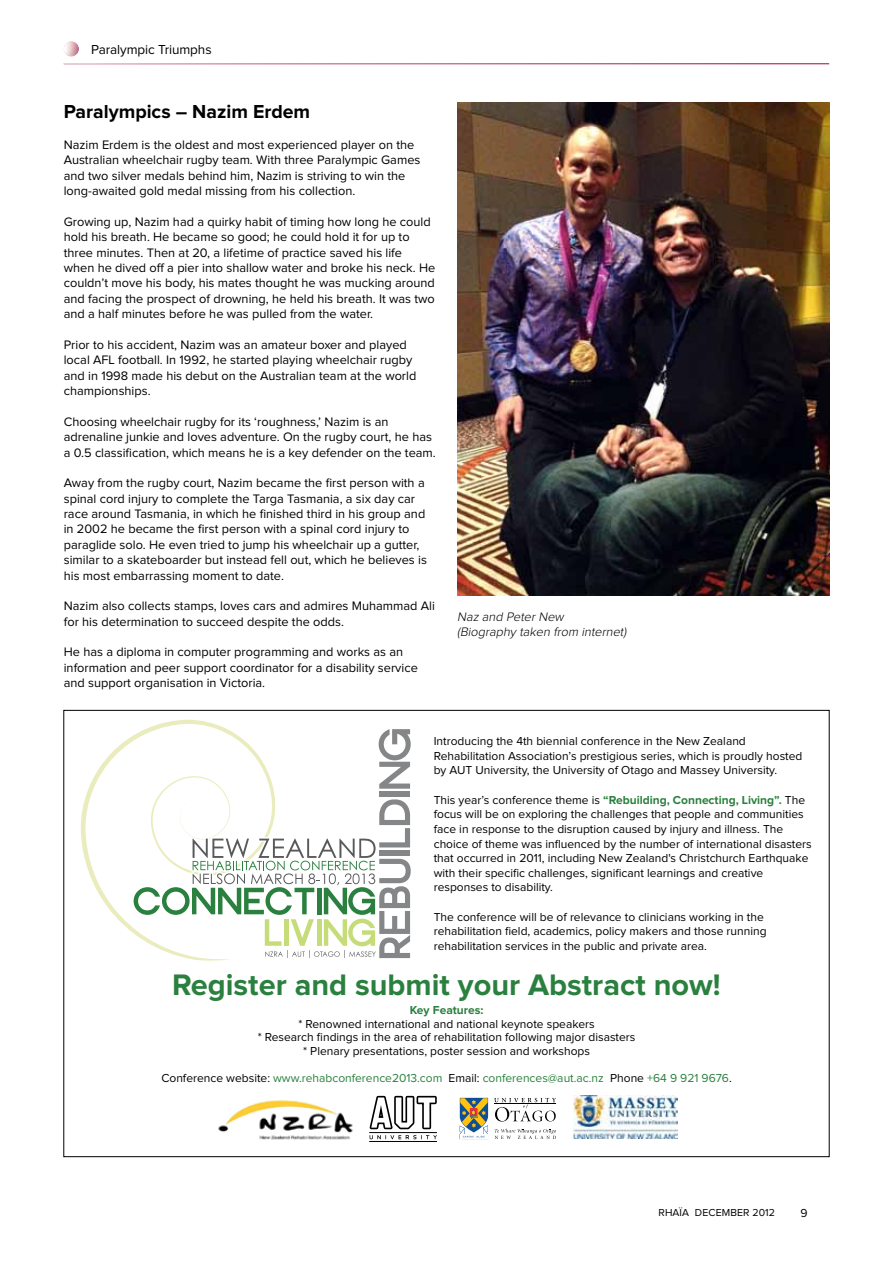
<style>
.page{position:relative;width:893px;height:1263px;background:#fff}
.page>*{position:absolute;margin:0;border:0;box-sizing:border-box;transform-origin:0 0}
.t1{font:700 30.75px "Proxima Nova";color:#2a803e}
.t2{font:700 19.5px "Proxima Nova";color:#000}
.t3{font:13.5px "Proxima Nova";letter-spacing:-.005em;color:#000}
.t4{font:12.75px/15.5px "Proxima Nova";color:#000}
.t5{font:italic 300 12.75px/15.5px "Proxima Nova";color:#000}
.t6{font:12px/14.7px "Proxima Nova";color:#000}
.t7{font:12px "Proxima Nova";color:#2a803e}
.t8{font:700 12px "Proxima Nova";color:#2a803e}
.t9{font:10.5px "Proxima Nova";letter-spacing:.01em;color:#000}
.s1{font-weight:700;color:#2a803e}
.s2{color:#000}
</style>
<div class="page">
<img style="left:457px;top:103px;width:372px;height:492px">
<svg style="left:81px;top:720px;width:194px;height:240px"></svg>
<div style="left:379px;top:791px;width:31px;height:5px;background:#848688"></div>
<svg style="left:379px;top:729px;width:32px;height:60px"></svg>
<svg style="left:133px;top:799px;width:278px;height:159px"></svg>
<hr style="left:370px;top:1141px;width:67px;height:1px;background:#000">
<svg style="left:369px;top:1096px;width:68px;height:43px"></svg>
<svg style="left:459px;top:1097px;width:97px;height:43px"></svg>
<img style="left:573px;top:1096px;width:104px;height:43px">
<img style="left:218px;top:1100px;width:135px;height:40px">
<div style="left:62px;top:40px;width:17px;height:13px;background:#fff;opacity:.3"></div>
<div style="left:62px;top:43px;width:17px;height:14px;background:#000;opacity:.35"></div>
<p class="t3" style="left:91px;top:43px;width:122px">Paralympic Triumphs</p>
<h2 class="t2" style="left:64px;top:103px;width:248px">Paralympics – Nazim Erdem</h2>
<p class="t4" style="left:64px;top:137px;width:358px">Nazim Erdem is the oldest and most experienced player on the Australian wheelchair rugby team. With three Paralympic Games and two silver medals behind him, Nazim is striving to win the long-awaited gold medal missing from his collection.</p>
<p class="t4" style="left:64px;top:214px;width:373px">Growing up, Nazim had a quirky habit of timing how long he could hold his breath. He became so good; he could hold it for up to three minutes. Then at 20, a lifetime of practice saved his life when he dived off a pier into shallow water and broke his neck. He couldn’t move his body, his mates thought he was mucking around and facing the prospect of drowning, he held his breath. It was two and a half minutes before he was pulled from the water.</p>
<p class="t4" style="left:64px;top:337px;width:354px">Prior to his accident, Nazim was an amateur boxer and played local AFL football. In 1992, he started playing wheelchair rugby and in 1998 made his debut on the Australian team at the world championships.</p>
<p class="t4" style="left:64px;top:414px;width:374px">Choosing wheelchair rugby for its ‘roughness,’ Nazim is an adrenaline junkie and loves adventure. On the rugby court, he has a 0.5 classification, which means he is a key defender on the team.</p>
<p class="t4" style="left:64px;top:476px;width:365px">Away from the rugby court, Nazim became the first person with a spinal cord injury to complete the Targa Tasmania, a six day car race around Tasmania, in which he finished third in his group and in 2002 he became the first person with a spinal cord injury to paraglide solo. He even tried to jump his wheelchair up a gutter, similar to a skateboarder but instead fell out, which he believes is his most embarrassing moment to date.</p>
<p class="t4" style="left:64px;top:599px;width:373px">Nazim also collects stamps, loves cars and admires Muhammad Ali for his determination to succeed despite the odds.</p>
<p class="t4" style="left:64px;top:645px;width:356px">He has a diploma in computer programming and works as an information and peer support coordinator for a disability service and support organisation in Victoria.</p>
<p class="t5" style="left:457px;top:609px;width:173px">Naz and Peter New<br>(Biography taken from internet)</p>
<p class="t6" style="left:434px;top:734px;width:370px">Introducing the 4th biennial conference in the New Zealand<br>Rehabilitation Association’s prestigious series, which is proudly hosted by AUT University, the University of Otago and Massey University.</p>
<p class="t6" style="left:434px;top:793px;width:380px">This year’s conference theme is <span class="s1">“Rebuilding, Connecting, Living”.</span> The focus will be on exploring the challenges that people and communities face in response to the disruption caused by injury and illness. The choice of theme was influenced by the number of international disasters that occurred in 2011, including New Zealand's Christchurch Earthquake with their specific challenges, significant learnings and creative responses to disability.</p>
<p class="t6" style="left:434px;top:910px;width:334px">The conference will be of relevance to clinicians working in the rehabilitation field, academics, policy makers and those running rehabilitation services in the public and private area.</p>
<h1 class="t1" style="left:172px;top:971px;width:550px">Register and submit your Abstract now!</h1>
<p class="t8" style="left:410px;top:1005px;width:75px">Key Features:</p>
<p class="t6" style="left:258px;top:1018px;width:379px;line-height:13.5px;text-align:center">* Renowned international and national keynote speakers<br>* Research findings in the area of rehabilitation following major disasters * Plenary presentations, poster session and workshops</p>
<p class="t7" style="left:161px;top:1072px;width:572px"><span class="s2">Conference website:</span> www.rehabconference2013.com <span class="s2">Email:</span> conferences@aut.ac.nz <span class="s2">Phone</span> +64 9 921 9676<span class="s2">.</span></p>
<p class="t9" style="left:659px;top:1208px;width:118px">RHAÏA DECEMBER 2012</p>
<p class="t6" style="left:800px;top:1206px;width:9px">9</p>
</div>
